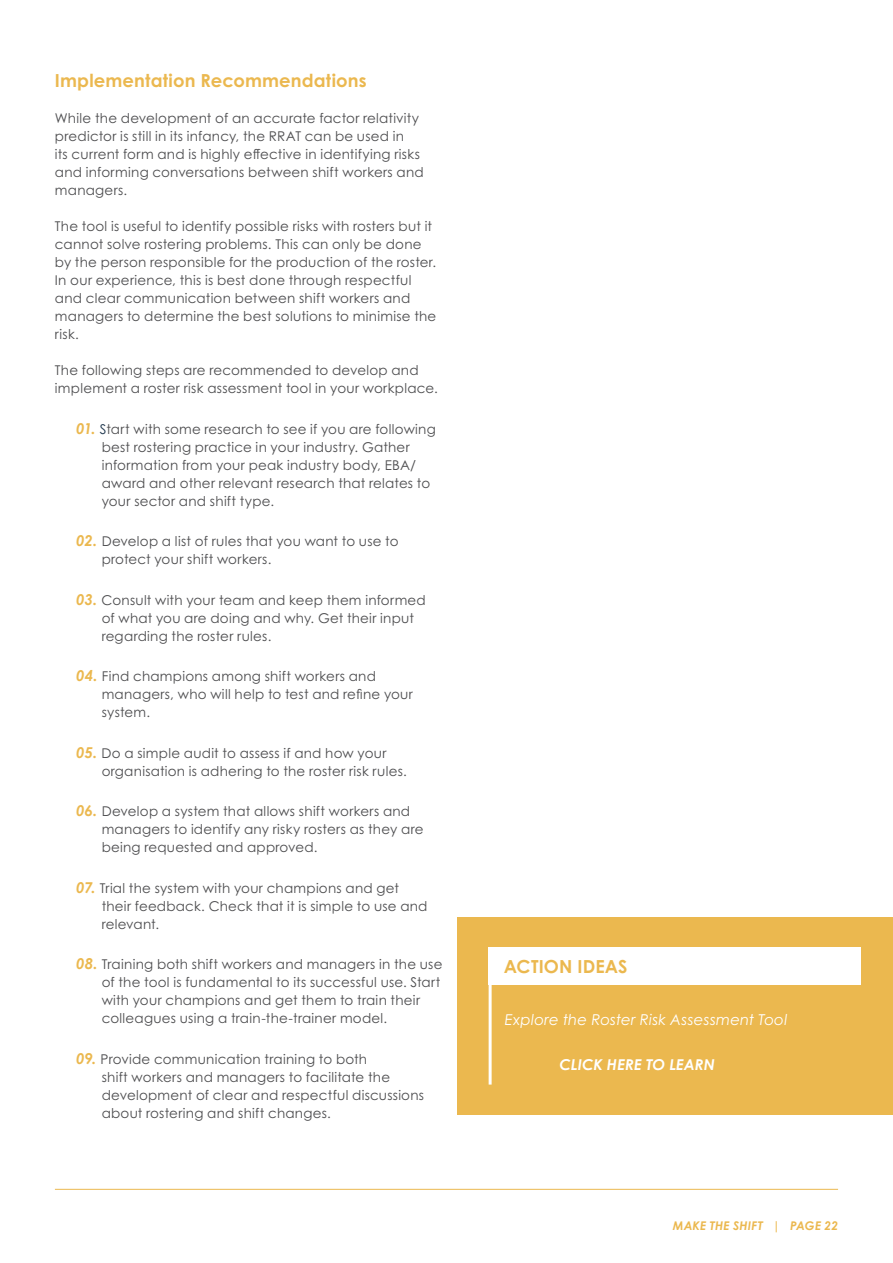
<style>
.page{position:relative;width:893px;height:1263px;background:#fff}
.page>*{position:absolute;margin:0;border:0;box-sizing:border-box;transform-origin:0 0}
.t1{font:700 18px "Century Gothic Pro";letter-spacing:.005em;color:#ebb84f}
.t2{font:italic 15px "Century Gothic Pro";letter-spacing:.01em;color:#fff}
.t3{font:italic 700 15px "Century Gothic Pro";letter-spacing:.005em;color:#fff}
.Numbers{font:13.5px/18px "Century Gothic Pro";letter-spacing:.02em;color:#4d4d4f}
.t4{font:italic 700 12px "Century Gothic Pro";letter-spacing:.015em;color:#ebb84f}
.s1{font-weight:700;font-style:italic;font-size:15px;color:#ebb84f}
.s2{color:#21384f}
</style>
<div class="page">
<hr style="left:55px;top:1189px;width:783px;height:1px;background:#ebb84f">
<div style="left:457px;top:917px;width:436px;height:197px;background:#ebb84f"></div>
<div style="left:489px;top:947px;width:372px;height:37px;background:#fff"></div>
<hr style="left:489px;top:947px;width:3px;height:137px;background:#fff">
<p class="t1" style="left:55px;top:69px;width:313px">Implementation Recommendations</p>
<p class="Numbers" style="left:55px;top:109px;width:370px">While the development of an accurate factor relativity predictor is still in its infancy, the RRAT can be used in<br>its current form and is highly effective in identifying risks and informing conversations between shift workers and managers.</p>
<p class="Numbers" style="left:55px;top:217px;width:383px">The tool is useful to identify possible risks with rosters but it cannot solve rostering problems. This can only be done by the person responsible for the production of the roster.<br>In our experience, this is best done through respectful and clear communication between shift workers and managers to determine the best solutions to minimise the risk.</p>
<p class="Numbers" style="left:55px;top:361px;width:385px">The following steps are recommended to develop and implement a roster risk assessment tool in your workplace.</p>
<p class="Numbers" style="left:102px;top:419px;width:336px;text-indent:-26px"><span class="s1">01.</span> <span class="s2">S</span>tart with some research to see if you are following best rostering practice in your industry. Gather information from your peak industry body, EBA/ award and other relevant research that relates to your sector and shift type.</p>
<p class="Numbers" style="left:102px;top:532px;width:298px;text-indent:-26px"><span class="s1">02.</span> Develop a list of rules that you want to use to protect your shift workers.</p>
<p class="Numbers" style="left:102px;top:590px;width:326px;text-indent:-26px"><span class="s1">03.</span> Consult with your team and keep them informed of what you are doing and why. Get their input regarding the roster rules.</p>
<p class="Numbers" style="left:102px;top:667px;width:313px;text-indent:-26px"><span class="s1">04.</span> Find champions among shift workers and managers, who will help to test and refine your system.</p>
<p class="Numbers" style="left:102px;top:743px;width:307px;text-indent:-26px"><span class="s1">05.</span> Do a simple audit to assess if and how your organisation is adhering to the roster risk rules.</p>
<p class="Numbers" style="left:102px;top:802px;width:323px;text-indent:-26px"><span class="s1">06.</span> Develop a system that allows shift workers and managers to identify any risky rosters as they are being requested and approved.</p>
<p class="Numbers" style="left:102px;top:878px;width:327px;text-indent:-26px"><span class="s1">07.</span> Trial the system with your champions and get their feedback. Check that it is simple to use and relevant.</p>
<p class="Numbers" style="left:102px;top:955px;width:342px;text-indent:-26px"><span class="s1">08.</span> Training both shift workers and managers in the use of the tool is fundamental to its successful use. Start with your champions and get them to train their colleagues using a train-the-trainer model.</p>
<p class="Numbers" style="left:102px;top:1049px;width:324px;text-indent:-26px"><span class="s1">09.</span> Provide communication training to both<br>shift workers and managers to facilitate the development of clear and respectful discussions about rostering and shift changes.</p>
<p class="t1" style="left:504px;top:955px;width:125px">ACTION IDEAS</p>
<p class="t2" style="left:505px;top:1011px;width:284px">Explore the Roster Risk Assessment Tool</p>
<p class="t3" style="left:559px;top:1055px;width:157px">CLICK HERE TO LEARN</p>
<p class="t4" style="left:673px;top:1218px;width:167px">MAKE THE SHIFT | PAGE 22</p>
</div>
